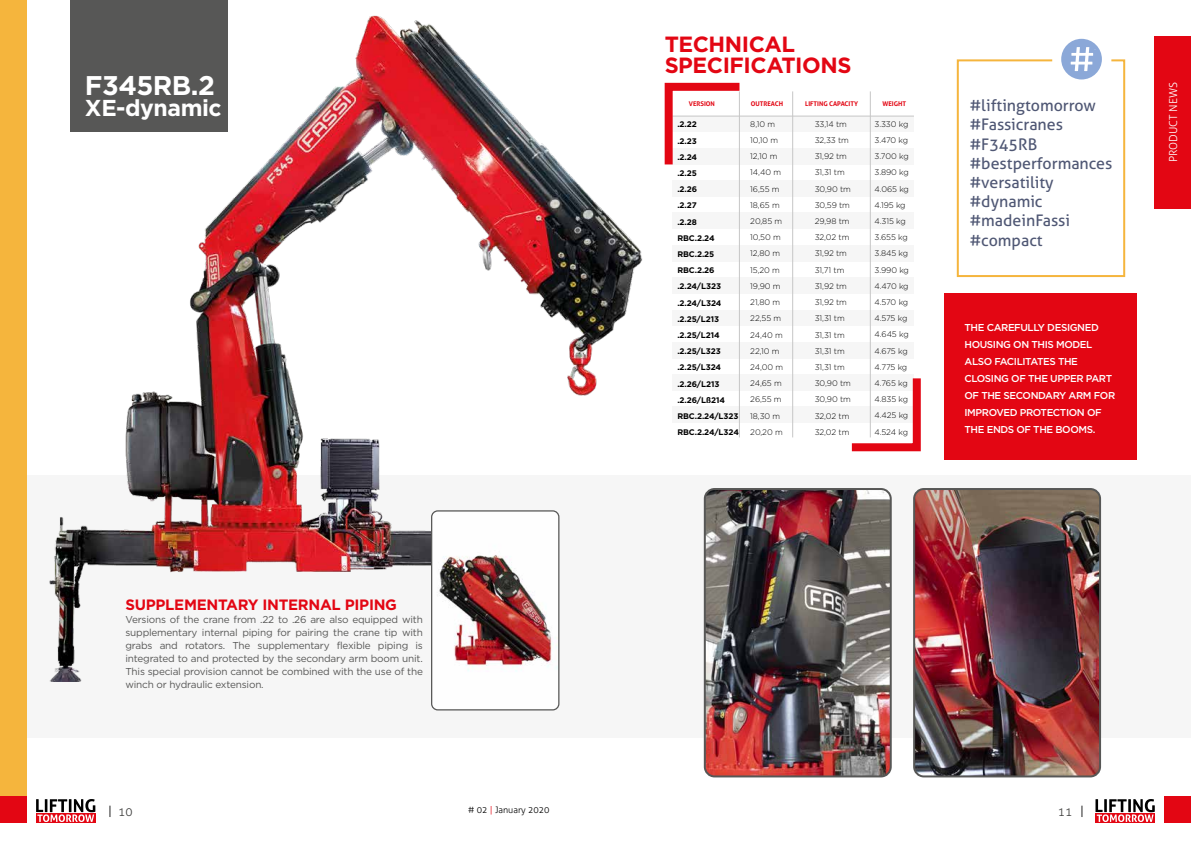
<style>
.page{position:relative;width:1191px;height:842px;background:#fff}
.page>*{position:absolute;margin:0;border:0;box-sizing:border-box;transform-origin:0 0}
.t1{font:700 27px "Gotham";letter-spacing:-.02em;color:#fff}
.t2{font:700 23px "Gotham";letter-spacing:-.02em;color:#fff}
.t3{font:700 22px/21.5px "Gotham";letter-spacing:-.02em;color:#e30613}
.t4{font:16px/19.2px "Aller";color:#4f5774}
.t5{font:700 15px "Gotham";letter-spacing:-.02em;color:#e30613}
.t6{font:300 12px "Aller";color:#3c3c3b}
.t7{font:300 11px "Aller";color:#fff}
.t8{font:10px/13px "Gotham";letter-spacing:-.02em;color:#575756;text-align:justify}
.t9{font:500 10px/17px "Gotham";letter-spacing:-.04em;color:#fff}
.t10{font:300 9px "Aller";color:#000}
.t11{font:300 8.1px/16.2px "Gotham";letter-spacing:-.01em;color:#000}
.t12{font:700 8.1px/16.2px "Gotham";letter-spacing:-.01em;color:#000}
.t13{font:300 8.1px/16.2px "Gotham";letter-spacing:-.03em;color:#000}
.t14{font:700 6.5px "Aller";color:#e30613}
.s1{color:#000}
.s2{color:#e30613}
</style>
<div class="page">
<div style="left:36px;top:813px;width:60px;height:10px;background:#e30613"></div>
<svg style="left:36px;top:799px;width:59px;height:23px"></svg>
<div style="left:1095px;top:813px;width:60px;height:10px;background:#e30613"></div>
<svg style="left:1095px;top:799px;width:59px;height:23px"></svg>
<div style="left:0;top:475px;width:1191px;height:263px;background:#f6f6f6"></div>
<div style="left:0;top:0;width:26px;height:797px;background:#f5b53d"></div>
<div style="left:1155px;top:36px;width:36px;height:172px;background:#e30613"></div>
<div style="left:1164px;top:797px;width:27px;height:26px;background:#e30613"></div>
<div style="left:0;top:797px;width:26px;height:26px;background:#e30613"></div>
<img style="left:705px;top:489px;width:185px;height:287px">
<div style="left:704px;top:488px;width:187px;height:289px;border:2px solid #575756;border-radius:10px"></div>
<img style="left:914px;top:489px;width:186px;height:287px">
<div style="left:913px;top:488px;width:188px;height:289px;border:2px solid #575756;border-radius:10px"></div>
<div style="left:1061px;top:39px;width:40px;height:40px;background:#8ba8d8;border-radius:50%"></div>
<svg style="left:956px;top:47px;width:170px;height:231px"></svg>
<div style="left:672px;top:116px;width:242px;height:16px;background:#f6f6f6"></div>
<div style="left:672px;top:310px;width:242px;height:16px;background:#f6f6f6"></div>
<div style="left:672px;top:148px;width:242px;height:16px;background:#f6f6f6"></div>
<div style="left:672px;top:342px;width:242px;height:16px;background:#f6f6f6"></div>
<div style="left:672px;top:180px;width:242px;height:17px;background:#f6f6f6"></div>
<div style="left:672px;top:374px;width:242px;height:17px;background:#f6f6f6"></div>
<div style="left:672px;top:213px;width:242px;height:16px;background:#f6f6f6"></div>
<div style="left:672px;top:407px;width:242px;height:16px;background:#f6f6f6"></div>
<div style="left:672px;top:245px;width:242px;height:16px;background:#f6f6f6"></div>
<div style="left:672px;top:277px;width:242px;height:17px;background:#f6f6f6"></div>
<hr style="left:672px;top:116px;width:242px;height:1px;background:#c6c6c6">
<hr style="left:739px;top:91px;width:1px;height:346px;background:#c6c6c6">
<hr style="left:792px;top:91px;width:1px;height:346px;background:#c6c6c6">
<hr style="left:870px;top:91px;width:1px;height:346px;background:#c6c6c6">
<svg style="left:664px;top:82px;width:83px;height:83px"></svg>
<svg style="left:851px;top:378px;width:70px;height:74px"></svg>
<div style="left:944px;top:294px;width:193px;height:166px;background:#e30613"></div>
<img style="left:49px;top:0;width:594px;height:681px">
<img style="left:432px;top:511px;width:127px;height:199px">
<div style="left:431px;top:510px;width:128px;height:200px;border:1px solid #575756;border-radius:6px"></div>
<h1 class="t1" style="left:85px;top:67px;width:131px">F345RB.2</h1>
<h2 class="t2" style="left:85px;top:93px;width:138px">XE-dynamic</h2>
<h3 class="t3" style="left:664px;top:33px;width:188px">TECHNICAL<br>SPECIFICATIONS</h3>
<p class="t14" style="left:689px;top:100px;width:28px">VERSION</p>
<p class="t14" style="left:750px;top:100px;width:34px">OUTREACH</p>
<p class="t14" style="left:805px;top:100px;width:54px">LIFTING CAPACITY</p>
<p class="t14" style="left:882px;top:100px;width:25px">WEIGHT</p>
<p class="t12" style="left:677px;top:116px;width:63px">.2.22<br>.2.23<br>.2.24<br>.2.25<br>.2.26<br>.2.27<br>.2.28<br>RBC.2.24<br>RBC.2.25<br>RBC.2.26 .2.24/L323 .2.24/L324 .2.25/L213 .2.25/L214 .2.25/L323 .2.25/L324 .2.26/L213 .2.26/Lß214<br>RBC.2.24/L323<br>RBC.2.24/L324</p>
<p class="t11" style="left:750px;top:116px;width:34px">8,10 m<br>10,10 m<br>12,10 m<br>14,40 m<br>16,55 m<br>18,65 m<br>20,85 m<br>10,50 m<br>12,80 m<br>15,20 m<br>19,90 m<br>21,80 m<br>22,55 m<br>24,40 m<br>22,10 m<br>24,00 m<br>24,65 m<br>26,55 m<br>18,30 m<br>20,20 m</p>
<p class="t11" style="left:814px;top:116px;width:38px">33,14 tm<br>32,33 tm<br>31,92 tm<br>31,31 tm<br>30,90 tm<br>30,59 tm<br>29,98 tm<br>32,02 tm<br>31,92 tm<br>31,71 tm<br>31,92 tm<br>31,92 tm<br>31,31 tm<br>31,31 tm<br>31,31 tm<br>31,31 tm<br>30,90 tm<br>30,90 tm<br>32,02 tm<br>32,02 tm</p>
<p class="t13" style="left:874px;top:116px;width:36px">3.330 kg<br>3.470 kg<br>3.700 kg<br>3.890 kg<br>4.065 kg<br>4.195 kg<br>4.315 kg<br>3.655 kg<br>3.845 kg<br>3.990 kg<br>4.470 kg<br>4.570 kg<br>4.575 kg<br>4.645 kg<br>4.675 kg<br>4.775 kg<br>4.765 kg<br>4.835 kg<br>4.425 kg<br>4.524 kg</p>
<h3 class="t4" style="left:969px;top:96px;width:144px">#liftingtomorrow #Fassicranes #F345RB #bestperformances #versatility #dynamic #madeinFassi #compact</h3>
<p class="t9" style="left:964px;top:318px;width:152px">THE CAREFULLY DESIGNED<br>HOUSING ON THIS MODEL<br>ALSO FACILITATES THE<br>CLOSING OF THE UPPER PART<br>OF THE SECONDARY ARM FOR<br>IMPROVED PROTECTION OF<br>THE ENDS OF THE BOOMS.</p>
<p class="t7" style="left:1166px;top:162px;width:81px;rotate:-90deg">PRODUCT NEWS</p>
<h3 class="t5" style="left:125px;top:595px;width:273px">SUPPLEMENTARY INTERNAL PIPING</h3>
<p class="t8" style="left:125px;top:613px;width:299px">Versions of the crane from .22 to .26 are also equipped with supplementary internal piping for pairing the crane tip with grabs and rotators. The supplementary flexible piping is integrated to and protected by the secondary arm boom unit.<br>This special provision cannot be combined with the use of the winch or hydraulic extension.</p>
<p class="t6" style="left:108px;top:804px;width:26px"><span class="s1">|</span> 10</p>
<p class="t6" style="left:1057px;top:804px;width:28px">11 <span class="s1">|</span></p>
<p class="t10" style="left:468px;top:804px;width:83px"># 02 <span class="s2">|</span> January 2020</p>
</div>
